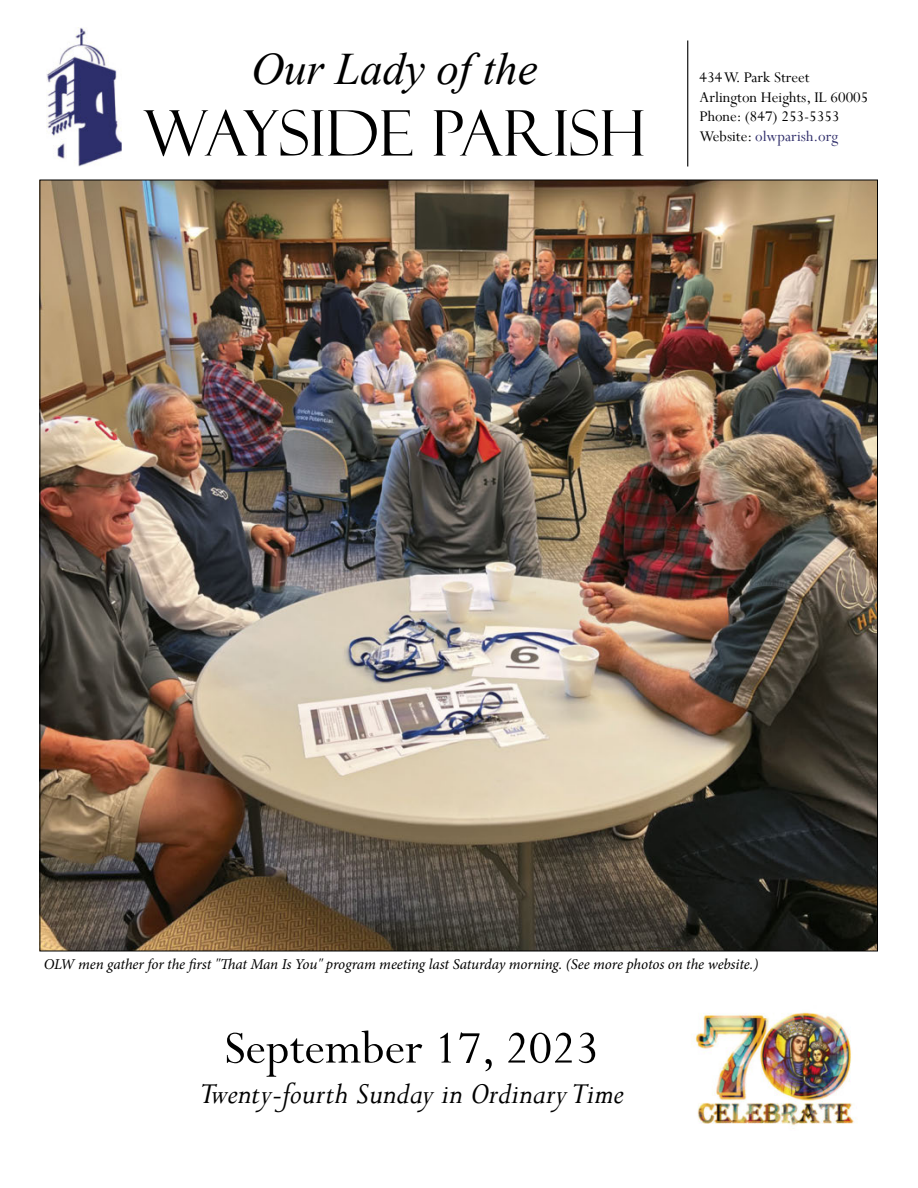
<style>
.page{position:relative;width:918px;height:1188px;background:#fff}
.page>*{position:absolute;margin:0;border:0;box-sizing:border-box;transform-origin:0 0}
.t1{font:63px "Felix Titling";color:#000}
.t2{font:51px "Perpetua";color:#000}
.t3{font:italic 45px "Times New Roman";color:#000}
.t4{font:italic 33px "Perpetua";color:#000}
.t5{font:16.5px/19.5px "Perpetua";color:#000}
.t6{font:italic 15px "Minion Pro";letter-spacing:-.01em;color:#000}
.s1{color:#2d2b69}
</style>
<div class="page">
<img style="left:47px;top:27px;width:75px;height:139px">
<img style="left:691px;top:1012px;width:167px;height:114px">
<hr style="left:687px;top:40px;width:1px;height:126px;background:#000">
<img style="left:42px;top:182px;width:834px;height:767px">
<h3 class="t3" style="left:252px;top:38px;width:288px">Our Lady of the</h3>
<h1 class="t1" style="left:143px;top:97px;width:504px">WAYSIDE PARISH</h1>
<p class="t5" style="left:700px;top:68px;width:170px">434 W. Park Street<br>Arlington Heights, IL 60005<br>Phone: (847) 253-5353<br>Website: <span class="s1">olwparish.org</span></p>
<p class="t6" style="left:44px;top:954px;width:716px">OLW men gather for the first "That Man Is You" program meeting last Saturday morning. (See more photos on the website.)</p>
<h2 class="t2" style="left:224px;top:1016px;width:376px">September 17, 2023</h2>
<h3 class="t4" style="left:199px;top:1073px;width:426px">Twenty-fourth Sunday in Ordinary Time</h3>
</div>
